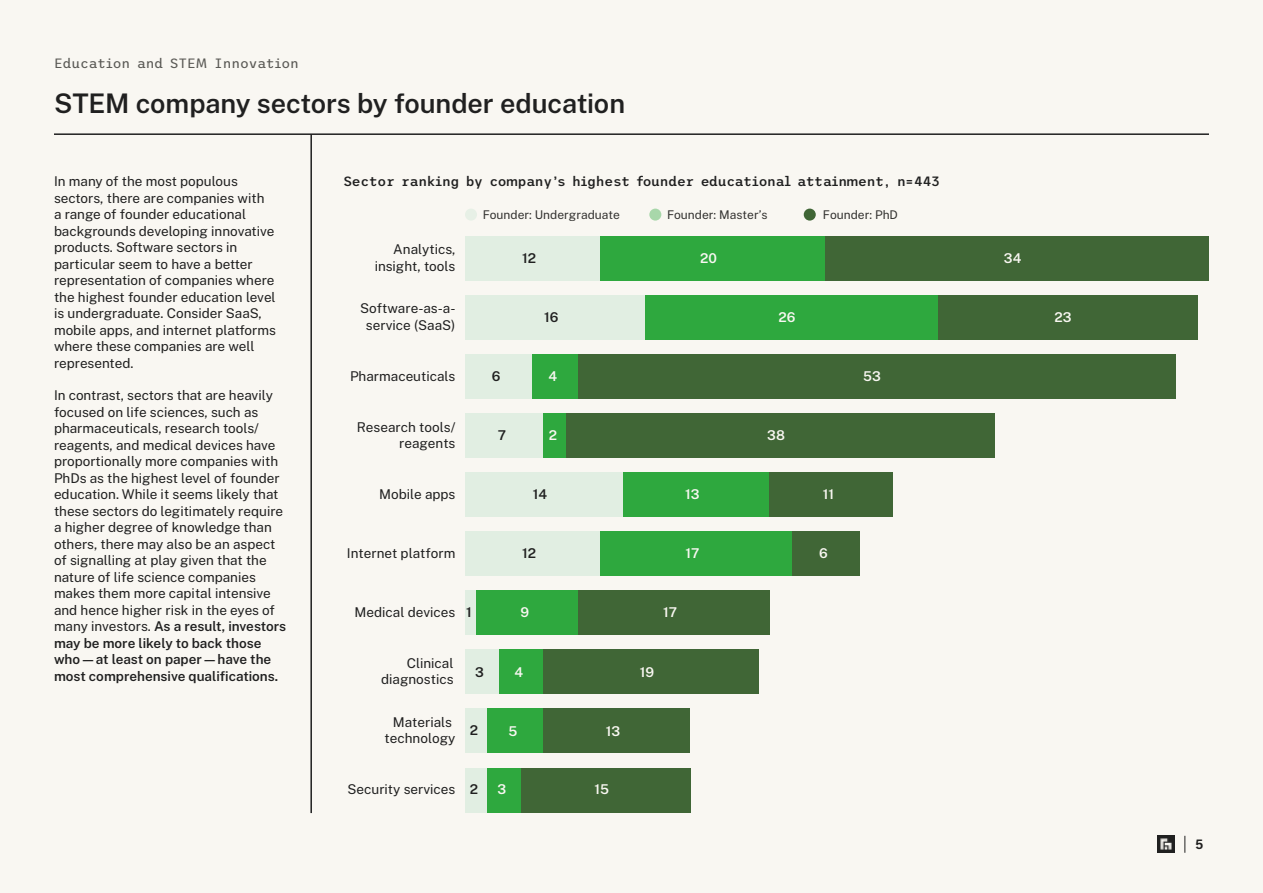
<style>
.page{position:relative;width:1263px;height:893px;background:#f9f7f2}
.page>*{position:absolute;margin:0;border:0;box-sizing:border-box;transform-origin:0 0}
.t1{font:600 27px "Public Sans";letter-spacing:-.005em;color:#202020}
.t2{font:13.5px/16.5px "Public Sans";color:#202020;text-align:right}
.t3{font:500 13.5px "Trispace";letter-spacing:-.015em;color:#202020}
.t4{font:600 13.5px "Public Sans";color:#f9f7f2}
.t5{font:13.5px "Trispace";letter-spacing:-.005em;color:#5b5a56}
.t6{font:600 13.5px "Public Sans";color:#202020}
.t7{font:600 13.5px "Trispace";color:#202020}
.t8{font:12px "Public Sans";color:#333230}
.s1{font-weight:600}
</style>
<div class="page">
<img style="left:1157px;top:836px;width:17px;height:17px">
<svg style="left:1184px;top:836px;width:1px;height:17px"></svg>
<hr style="left:54px;top:133px;width:1155px;height:2px;background:#202020">
<hr style="left:310px;top:134px;width:2px;height:679px;background:#202020">
<div style="left:465px;top:768px;width:22px;height:44px;background:#e1eee2"></div>
<div style="left:465px;top:709px;width:22px;height:44px;background:#e1eee2"></div>
<div style="left:465px;top:650px;width:34px;height:44px;background:#e1eee2"></div>
<div style="left:465px;top:590px;width:11px;height:45px;background:#e1eee2"></div>
<div style="left:465px;top:531px;width:136px;height:45px;background:#e1eee2"></div>
<div style="left:465px;top:472px;width:158px;height:45px;background:#e1eee2"></div>
<div style="left:465px;top:413px;width:78px;height:45px;background:#e1eee2"></div>
<div style="left:465px;top:354px;width:67px;height:45px;background:#e1eee2"></div>
<div style="left:465px;top:295px;width:180px;height:45px;background:#e1eee2"></div>
<div style="left:465px;top:236px;width:136px;height:45px;background:#e1eee2"></div>
<div style="left:487px;top:768px;width:34px;height:44px;background:#2ea83e"></div>
<div style="left:487px;top:709px;width:56px;height:44px;background:#2ea83e"></div>
<div style="left:499px;top:650px;width:44px;height:44px;background:#2ea83e"></div>
<div style="left:476px;top:590px;width:102px;height:45px;background:#2ea83e"></div>
<div style="left:601px;top:531px;width:191px;height:45px;background:#2ea83e"></div>
<div style="left:623px;top:472px;width:147px;height:45px;background:#2ea83e"></div>
<div style="left:543px;top:413px;width:24px;height:45px;background:#2ea83e"></div>
<div style="left:532px;top:354px;width:46px;height:45px;background:#2ea83e"></div>
<div style="left:645px;top:295px;width:293px;height:45px;background:#2ea83e"></div>
<div style="left:601px;top:236px;width:225px;height:45px;background:#2ea83e"></div>
<div style="left:521px;top:768px;width:169px;height:44px;background:#406636"></div>
<div style="left:543px;top:709px;width:147px;height:44px;background:#406636"></div>
<div style="left:543px;top:650px;width:215px;height:44px;background:#406636"></div>
<div style="left:578px;top:590px;width:192px;height:45px;background:#406636"></div>
<div style="left:792px;top:531px;width:67px;height:45px;background:#406636"></div>
<div style="left:770px;top:472px;width:123px;height:45px;background:#406636"></div>
<div style="left:567px;top:413px;width:428px;height:45px;background:#406636"></div>
<div style="left:578px;top:354px;width:597px;height:45px;background:#406636"></div>
<div style="left:938px;top:295px;width:260px;height:45px;background:#406636"></div>
<div style="left:826px;top:236px;width:383px;height:45px;background:#406636"></div>
<div style="left:804px;top:209px;width:12px;height:12px;background:#406636;border-radius:50%"></div>
<div style="left:465px;top:209px;width:12px;height:12px;background:#e1eee2;border-radius:50%"></div>
<svg style="left:649px;top:209px;width:12px;height:12px"></svg>
<p class="t5" style="left:54px;top:56px;width:246px">Education and STEM Innovation</p>
<h1 class="t1" style="left:54px;top:90px;width:573px">STEM company sectors by founder education</h1>
<p class="t2" style="left:54px;top:173px;width:223px;text-align:left">In many of the most populous sectors, there are companies with<br>a range of founder educational backgrounds developing innovative products. Software sectors in particular seem to have a better representation of companies where the highest founder education level is undergraduate. Consider SaaS, mobile apps, and internet platforms where these companies are well represented.</p>
<p class="t2" style="left:54px;top:388px;width:234px;text-align:left">In contrast, sectors that are heavily focused on life sciences, such as pharmaceuticals, research tools/ reagents, and medical devices have proportionally more companies with PhDs as the highest level of founder education. While it seems likely that these sectors do legitimately require a higher degree of knowledge than others, there may also be an aspect of signalling at play given that the nature of life science companies makes them more capital intensive and hence higher risk in the eyes of many investors. <span class="s1">As a result, investors may be more likely to back those who—at least on paper—have the most comprehensive qualifications.</span></p>
<p class="t3" style="left:343px;top:175px;width:598px">Sector ranking by company’s highest founder educational attainment, n=443</p>
<p class="t2" style="left:375px;top:242px;width:82px">Analytics, insight, tools</p>
<p class="t2" style="left:360px;top:301px;width:97px;text-align:center">Software-as-a&shy;service (SaaS)</p>
<p class="t2" style="left:350px;top:368px;width:107px">Pharmaceuticals</p>
<p class="t2" style="left:357px;top:419px;width:100px">Research tools/ reagents</p>
<p class="t2" style="left:379px;top:486px;width:78px">Mobile apps</p>
<p class="t2" style="left:347px;top:545px;width:110px">Internet platform</p>
<p class="t8" style="left:483px;top:209px;width:139px">Founder: Undergraduate</p>
<p class="t8" style="left:667px;top:209px;width:102px">Founder: Master’s</p>
<p class="t8" style="left:823px;top:209px;width:77px">Founder: PhD</p>
<p class="t6" style="left:522px;top:251px;width:16px">12</p>
<p class="t6" style="left:492px;top:370px;width:10px">6</p>
<p class="t6" style="left:498px;top:429px;width:10px">7</p>
<p class="t6" style="left:544px;top:311px;width:16px">16</p>
<p class="t4" style="left:548px;top:370px;width:10px">4</p>
<p class="t4" style="left:549px;top:429px;width:10px">2</p>
<p class="t6" style="left:533px;top:488px;width:16px">14</p>
<p class="t6" style="left:522px;top:547px;width:16px">12</p>
<p class="t4" style="left:700px;top:251px;width:18px">20</p>
<p class="t4" style="left:685px;top:488px;width:16px">13</p>
<p class="t4" style="left:686px;top:547px;width:15px">17</p>
<p class="t4" style="left:778px;top:311px;width:19px">26</p>
<p class="t4" style="left:767px;top:429px;width:19px">38</p>
<p class="t4" style="left:823px;top:488px;width:13px">11</p>
<p class="t4" style="left:819px;top:547px;width:10px">6</p>
<p class="t4" style="left:863px;top:370px;width:19px">53</p>
<p class="t2" style="left:355px;top:604px;width:102px">Medical devices</p>
<p class="t6" style="left:466px;top:606px;width:7px">1</p>
<p class="t4" style="left:520px;top:606px;width:10px">9</p>
<p class="t2" style="left:381px;top:655px;width:74px">Clinical diagnostics</p>
<p class="t2" style="left:385px;top:714px;width:72px;text-align:center">Materials technology</p>
<p class="t2" style="left:347px;top:782px;width:109px">Security services</p>
<p class="t6" style="left:475px;top:665px;width:10px">3</p>
<p class="t6" style="left:470px;top:724px;width:10px">2</p>
<p class="t4" style="left:514px;top:665px;width:10px">4</p>
<p class="t4" style="left:509px;top:724px;width:10px">5</p>
<p class="t6" style="left:470px;top:783px;width:10px">2</p>
<p class="t4" style="left:497px;top:783px;width:10px">3</p>
<p class="t4" style="left:606px;top:724px;width:16px">13</p>
<p class="t4" style="left:594px;top:783px;width:16px">15</p>
<p class="t4" style="left:663px;top:606px;width:15px">17</p>
<p class="t4" style="left:640px;top:665px;width:16px">19</p>
<p class="t4" style="left:1004px;top:251px;width:19px">34</p>
<p class="t4" style="left:1054px;top:311px;width:19px">23</p>
<p class="t7" style="left:1195px;top:836px;width:10px">5</p>
</div>
